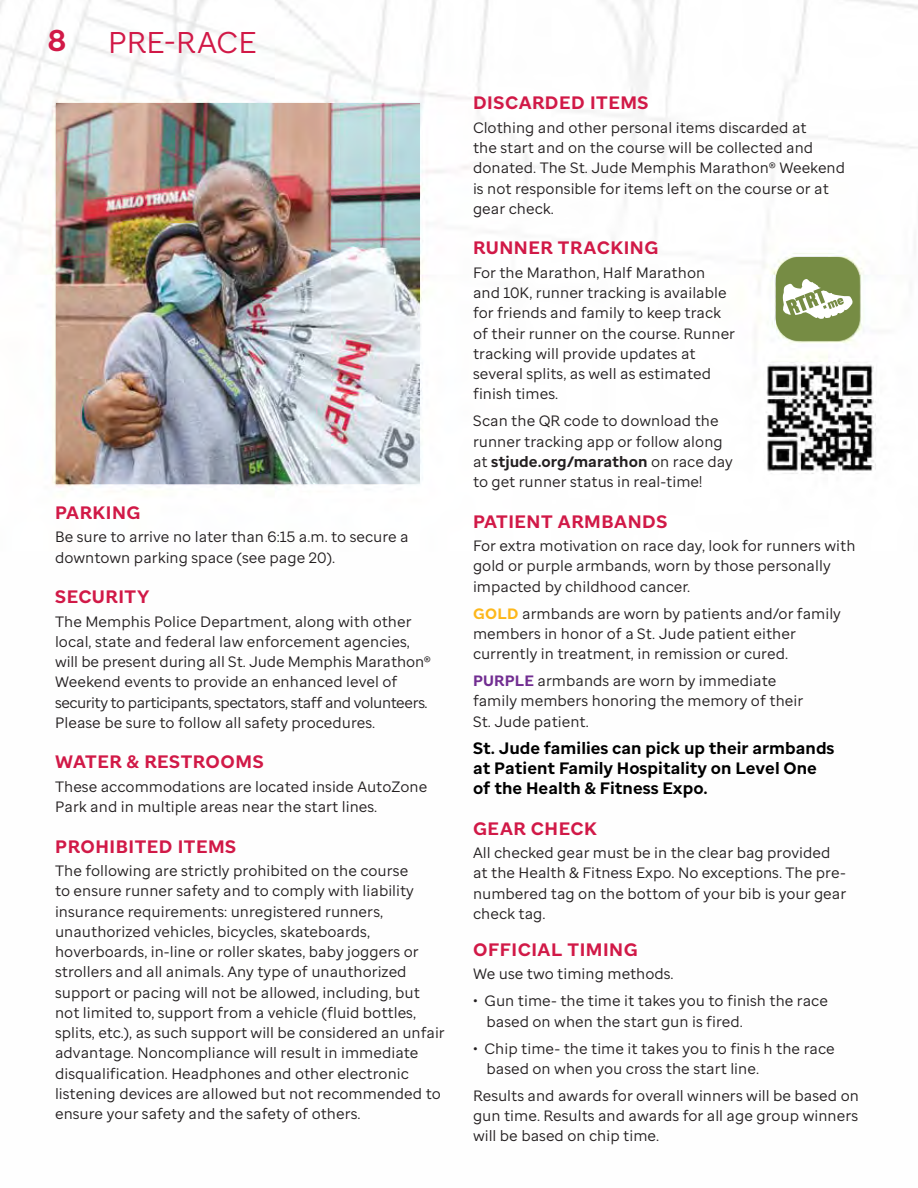
<style>
.page{position:relative;width:918px;height:1188px;background:#fff}
.page>*{position:absolute;margin:0;border:0;box-sizing:border-box;transform-origin:0 0}
.t1{font:30px "St Jude Sans";letter-spacing:.015em;color:#d11947}
.t2{font:700 30px "St Jude Sans";color:#d11947}
.t3{font:700 18px "St Jude Sans";letter-spacing:.03em;color:#d11947}
.t4{font:700 16.5px/20.2px "St Jude Sans";color:#000}
.t5{font:15px/20.2px "St Jude Sans";color:#231f20}
.s1{font-weight:700}
.s2{font-weight:700;color:#fdb71a}
.s3{font-weight:700;color:#712d91}
</style>
<div class="page">
<img style="left:0;top:0;width:918px;height:493px">
<img style="left:56px;top:104px;width:363px;height:380px">
<div style="left:776px;top:257px;width:84px;height:84px;background:#768c44;border-radius:23px"></div>
<svg style="left:783px;top:279px;width:70px;height:40px"></svg>
<img style="left:765px;top:362px;width:111px;height:111px">
<p class="t2" style="left:48px;top:21px;width:20px">8</p>
<p class="t1" style="left:108px;top:23px;width:150px">PRE-RACE</p>
<p class="t3" style="left:55px;top:501px;width:87px">PARKING</p>
<p class="t5" style="left:55px;top:527px;width:355px">Be sure to arrive no later than 6:15 a.m. to secure a downtown parking space (see page 20).</p>
<p class="t3" style="left:55px;top:585px;width:96px">SECURITY</p>
<p class="t5" style="left:55px;top:611px;width:377px">The Memphis Police Department, along with other local, state and federal law enforcement agencies, will be present during all St. Jude Memphis Marathon® Weekend events to provide an enhanced level of security to participants, spectators, staff and volunteers.<br>Please be sure to follow all safety procedures.</p>
<p class="t3" style="left:55px;top:750px;width:210px">WATER &amp; RESTROOMS</p>
<p class="t5" style="left:55px;top:776px;width:374px">These accommodations are located inside AutoZone<br>Park and in multiple areas near the start lines.</p>
<p class="t3" style="left:55px;top:835px;width:183px">PROHIBITED ITEMS</p>
<p class="t5" style="left:55px;top:861px;width:391px">The following are strictly prohibited on the course<br>to ensure runner safety and to comply with liability insurance requirements: unregistered runners, unauthorized vehicles, bicycles, skateboards, hoverboards, in-line or roller skates, baby joggers or strollers and all animals. Any type of unauthorized support or pacing will not be allowed, including, but not limited to, support from a vehicle (fluid bottles, splits, etc.), as such support will be considered an unfair advantage. Noncompliance will result in immediate disqualification. Headphones and other electronic listening devices are allowed but not recommended to ensure your safety and the safety of others.</p>
<p class="t3" style="left:473px;top:91px;width:177px">DISCARDED ITEMS</p>
<p class="t5" style="left:473px;top:117px;width:374px">Clothing and other personal items discarded at<br>the start and on the course will be collected and donated. The St. Jude Memphis Marathon® Weekend is not responsible for items left on the course or at gear check.</p>
<p class="t3" style="left:473px;top:236px;width:187px">RUNNER TRACKING</p>
<p class="t5" style="left:473px;top:262px;width:264px">For the Marathon, Half Marathon and 10K, runner tracking is available for friends and family to keep track of their runner on the course. Runner tracking will provide updates at several splits, as well as estimated finish times.</p>
<p class="t5" style="left:473px;top:411px;width:261px">Scan the QR code to download the runner tracking app or follow along at <span class="s1">stjude.org/marathon</span> on race day to get runner status in real-time!</p>
<p class="t3" style="left:473px;top:510px;width:196px">PATIENT ARMBANDS</p>
<p class="t5" style="left:473px;top:536px;width:384px">For extra motivation on race day, look for runners with gold or purple armbands, worn by those personally impacted by childhood cancer.</p>
<p class="t5" style="left:473px;top:603px;width:369px"><span class="s2">GOLD</span> armbands are worn by patients and/or family members in honor of a St. Jude patient either currently in treatment, in remission or cured.</p>
<p class="t5" style="left:473px;top:671px;width:332px"><span class="s3">PURPLE</span> armbands are worn by immediate family members honoring the memory of their<br>St. Jude patient.</p>
<p class="t4" style="left:473px;top:738px;width:363px">St. Jude families can pick up their armbands at Patient Family Hospitality on Level One of the Health &amp; Fitness Expo.</p>
<p class="t3" style="left:473px;top:817px;width:125px">GEAR CHECK</p>
<p class="t5" style="left:473px;top:843px;width:375px">All checked gear must be in the clear bag provided at the Health &amp; Fitness Expo. No exceptions. The pre&shy;numbered tag on the bottom of your bib is your gear check tag.</p>
<p class="t3" style="left:473px;top:938px;width:166px">OFFICIAL TIMING</p>
<p class="t5" style="left:473px;top:964px;width:202px">We use two timing methods.</p>
<p class="t5" style="left:487px;top:991px;width:343px;text-indent:-14px">• Gun time- the time it takes you to finish the race based on when the start gun is fired.</p>
<p class="t5" style="left:487px;top:1038px;width:350px;text-indent:-14px">• Chip time- the time it takes you to finis h the race based on when you cross the start line.</p>
<p class="t5" style="left:473px;top:1085px;width:387px;text-align:justify">Results and awards for overall winners will be based on gun time. Results and awards for all age group winners will be based on chip time.</p>
</div>
